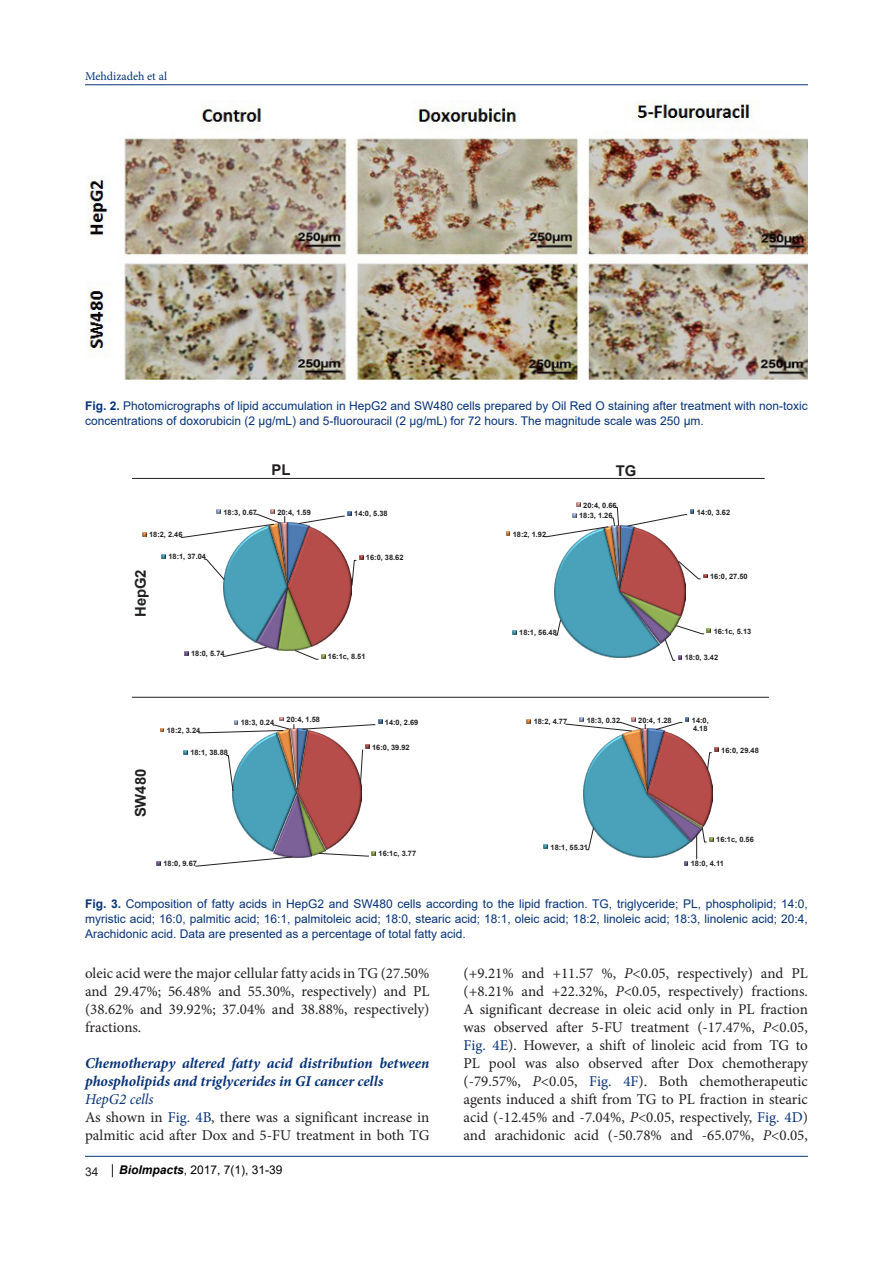
<style>
.page{position:relative;width:893px;height:1263px;background:#fff}
.page>*{position:absolute;margin:0;border:0;box-sizing:border-box;transform-origin:0 0}
.t1{font:15px/18px "Minion Pro";color:#231f20;text-align:justify}
.t2{font:italic 700 15px/18px "Minion Pro";letter-spacing:-.005em;color:#053278}
.t3{font:italic 15px "Minion Pro";letter-spacing:-.005em;color:#053278}
.t4{font:700 14.85px "Arial";color:#231f20}
.t5{font:12px/15px "Arial";color:#053278}
.t6{font:12px "Arial";color:#000}
.t7{font:12px "Minion Pro";color:#053278}
.t8{font:12px "Arial";color:#231f20}
.t9{font:700 7.5px/8.6px "Arial";color:#231f20}
.s1{font-weight:700}
.s2{color:#053278}
.s3{font-weight:700;font-style:italic}
.s4{color:#150000}
.s5{font-style:italic}
</style>
<div class="page">
<hr style="left:85px;top:84px;width:723px;height:1px;background:#053278">
<hr style="left:85px;top:1156px;width:723px;height:1px;background:#053278">
<svg style="left:112px;top:1164px;width:1px;height:13px"></svg>
<img style="left:86px;top:101px;width:722px;height:278px">
<hr style="left:132px;top:478px;width:633px;height:1px;background:#231f20">
<img style="left:660px;top:539px;width:26px;height:77px">
<img style="left:670px;top:591px;width:11px;height:34px">
<img style="left:660px;top:591px;width:10px;height:53px">
<img style="left:554px;top:527px;width:106px;height:130px">
<img style="left:612px;top:537px;width:5px;height:54px">
<img style="left:617px;top:526px;width:3px;height:65px">
<svg style="left:555px;top:619px;width:6px;height:16px"></svg>
<svg style="left:627px;top:510px;width:67px;height:16px"></svg>
<svg style="left:678px;top:561px;width:29px;height:18px"></svg>
<svg style="left:665px;top:625px;width:46px;height:36px"></svg>
<svg style="left:512px;top:630px;width:4px;height:4px"></svg>
<svg style="left:506px;top:532px;width:4px;height:4px"></svg>
<svg style="left:544px;top:503px;width:75px;height:34px"></svg>
<img style="left:288px;top:523px;width:21px;height:3px">
<img style="left:288px;top:526px;width:64px;height:120px">
<img style="left:278px;top:587px;width:33px;height:64px">
<img style="left:256px;top:642px;width:32px;height:8px">
<img style="left:224px;top:538px;width:64px;height:104px">
<img style="left:279px;top:538px;width:2px;height:49px">
<img style="left:281px;top:523px;width:7px;height:64px">
<svg style="left:223px;top:647px;width:44px;height:10px"></svg>
<svg style="left:204px;top:559px;width:21px;height:21px"></svg>
<svg style="left:298px;top:511px;width:53px;height:13px"></svg>
<svg style="left:352px;top:556px;width:11px;height:30px"></svg>
<svg style="left:294px;top:650px;width:31px;height:10px"></svg>
<svg style="left:184px;top:651px;width:4px;height:4px"></svg>
<svg style="left:162px;top:554px;width:4px;height:4px"></svg>
<svg style="left:142px;top:533px;width:4px;height:3px"></svg>
<svg style="left:180px;top:510px;width:105px;height:28px"></svg>
<img style="left:297px;top:729px;width:11px;height:63px">
<img style="left:298px;top:730px;width:63px;height:120px">
<img style="left:311px;top:794px;width:15px;height:61px">
<img style="left:273px;top:794px;width:38px;height:63px">
<img style="left:233px;top:733px;width:63px;height:119px">
<img style="left:290px;top:733px;width:1px;height:59px">
<img style="left:291px;top:729px;width:6px;height:63px">
<svg style="left:195px;top:856px;width:98px;height:10px"></svg>
<svg style="left:226px;top:755px;width:7px;height:36px"></svg>
<svg style="left:302px;top:720px;width:80px;height:9px"></svg>
<svg style="left:360px;top:745px;width:9px;height:39px"></svg>
<svg style="left:318px;top:851px;width:58px;height:5px"></svg>
<svg style="left:157px;top:861px;width:4px;height:4px"></svg>
<svg style="left:160px;top:728px;width:4px;height:4px"></svg>
<svg style="left:198px;top:717px;width:97px;height:16px"></svg>
<img style="left:623px;top:729px;width:41px;height:5px">
<img style="left:648px;top:731px;width:64px;height:96px">
<img style="left:702px;top:793px;width:1px;height:34px">
<img style="left:691px;top:793px;width:11px;height:48px">
<img style="left:583px;top:734px;width:108px;height:124px">
<img style="left:641px;top:731px;width:1px;height:62px">
<img style="left:642px;top:729px;width:6px;height:64px">
<svg style="left:586px;top:827px;width:8px;height:23px"></svg>
<svg style="left:656px;top:718px;width:33px;height:12px"></svg>
<svg style="left:707px;top:748px;width:11px;height:22px"></svg>
<svg style="left:696px;top:827px;width:17px;height:32px"></svg>
<svg style="left:684px;top:861px;width:4px;height:4px"></svg>
<svg style="left:544px;top:845px;width:4px;height:4px"></svg>
<svg style="left:527px;top:719px;width:4px;height:4px"></svg>
<svg style="left:565px;top:718px;width:81px;height:13px"></svg>
<hr style="left:132px;top:697px;width:636px;height:1px;background:#231f20">
<p class="t7" style="left:85px;top:68px;width:84px">Mehdizadeh et al</p>
<p class="t5" style="left:85px;top:398px;width:724px"><span class="s1">Fig. 2.</span> Photomicrographs of lipid accumulation in HepG2 and SW480 cells prepared by Oil Red O staining after treatment with non-toxic concentrations of doxorubicin (2 µg/mL) and 5-fluorouracil (2 µg/mL) for 72 hours. The magnitude scale was 250 µm.</p>
<p class="t4" style="left:271px;top:459px;width:20px">PL</p>
<p class="t4" style="left:616px;top:460px;width:22px">TG</p>
<p class="t9" style="left:149px;top:530px;width:35px">18:2, 2.46</p>
<p class="t9" style="left:168px;top:552px;width:39px">18:1, 37.04</p>
<p class="t9" style="left:224px;top:508px;width:35px">18:3, 0.67</p>
<p class="t9" style="left:277px;top:508px;width:35px">20:4, 1.59</p>
<p class="t9" style="left:354px;top:509px;width:35px">14:0, 5.38</p>
<p class="t9" style="left:366px;top:553px;width:39px">16:0, 38.62</p>
<p class="t9" style="left:513px;top:530px;width:35px">18:2, 1.92</p>
<p class="t9" style="left:583px;top:501px;width:35px">20:4, 0.66</p>
<p class="t9" style="left:579px;top:511px;width:35px">18:3, 1.26</p>
<p class="t9" style="left:697px;top:508px;width:35px">14:0, 3.62</p>
<p class="t4" style="left:130px;top:617px;width:49px;rotate:-90deg">HepG2</p>
<p class="t9" style="left:710px;top:572px;width:39px">16:0, 27.50</p>
<p class="t9" style="left:191px;top:649px;width:35px">18:0, 5.74</p>
<p class="t9" style="left:328px;top:652px;width:39px">16:1c, 8.51</p>
<p class="t9" style="left:519px;top:628px;width:39px">18:1, 56.48</p>
<p class="t9" style="left:714px;top:627px;width:39px">16:1c, 5.13</p>
<p class="t9" style="left:685px;top:653px;width:35px">18:0, 3.42</p>
<p class="t4" style="left:130px;top:817px;width:50px;rotate:-90deg">SW480</p>
<p class="t9" style="left:167px;top:726px;width:35px">18:2, 3.24</p>
<p class="t9" style="left:190px;top:749px;width:39px">18:1, 38.88</p>
<p class="t9" style="left:241px;top:719px;width:35px">18:3, 0.24</p>
<p class="t9" style="left:287px;top:715px;width:35px">20:4, 1.58</p>
<p class="t9" style="left:692px;top:716px;width:18px">14:0,<br>4.18</p>
<p class="t9" style="left:534px;top:717px;width:35px">18:2, 4.77</p>
<p class="t9" style="left:587px;top:716px;width:35px">18:3, 0.32</p>
<p class="t9" style="left:638px;top:716px;width:35px">20:4, 1.28</p>
<p class="t9" style="left:385px;top:718px;width:35px">14:0, 2.69</p>
<p class="t9" style="left:372px;top:743px;width:39px">16:0, 39.92</p>
<p class="t9" style="left:721px;top:746px;width:39px">16:0, 29.48</p>
<p class="t9" style="left:164px;top:859px;width:35px">18:0, 9.67</p>
<p class="t9" style="left:379px;top:849px;width:39px">16:1c, 3.77</p>
<p class="t9" style="left:550px;top:843px;width:39px">18:1, 55.31</p>
<p class="t9" style="left:716px;top:835px;width:39px">16:1c, 0.56</p>
<p class="t9" style="left:691px;top:859px;width:35px">18:0, 4.11</p>
<p class="t5" style="left:85px;top:896px;width:724px;text-align:justify"><span class="s1">Fig. 3.</span> Composition of fatty acids in HepG2 and SW480 cells according to the lipid fraction. TG, triglyceride; PL, phospholipid; 14:0, myristic acid; 16:0, palmitic acid; 16:1, palmitoleic acid; 18:0, stearic acid; 18:1, oleic acid; 18:2, linoleic acid; 18:3, linolenic acid; 20:4, Arachidonic acid. Data are presented as a percentage of total fatty acid.</p>
<p class="t1" style="left:85px;top:965px;width:346px">oleic acid were the major cellular fatty acids in TG (27.50% and 29.47%; 56.48% and 55.30%, respectively) and PL (38.62% and 39.92%; 37.04% and 38.88%, respectively) fractions.</p>
<p class="t2" style="left:85px;top:1054px;width:346px">Chemotherapy altered fatty acid distribution between phospholipids and triglycerides in GI cancer cells</p>
<p class="t3" style="left:85px;top:1089px;width:70px">HepG2 cells</p>
<p class="t1" style="left:85px;top:1109px;width:346px">As shown in <span class="s2">Fig. 4B</span>, there was a significant increase in palmitic acid after Dox and 5-FU treatment in both TG</p>
<p class="t8" style="left:85px;top:1163px;width:15px">34</p>
<p class="t6" style="left:119px;top:1162px;width:165px"><span class="s3">BioImpacts</span><span class="s4">,</span> 2017, 7(1), 31-39</p>
<p class="t1" style="left:463px;top:965px;width:346px">(+9.21% and +11.57 %, <span class="s5">P</span>&lt;0.05, respectively) and PL (+8.21% and +22.32%, <span class="s5">P</span>&lt;0.05, respectively) fractions.<br>A significant decrease in oleic acid only in PL fraction was observed after 5-FU treatment (-17.47%, <span class="s5">P</span>&lt;0.05, <span class="s2">Fig. 4E</span>). However, a shift of linoleic acid from TG to PL pool was also observed after Dox chemotherapy (-79.57%, <span class="s5">P</span>&lt;0.05, <span class="s2">Fig. 4F</span>). Both chemotherapeutic agents induced a shift from TG to PL fraction in stearic acid (-12.45% and -7.04%, <span class="s5">P</span>&lt;0.05, respectively, <span class="s2">Fig. 4D</span>) and arachidonic acid (-50.78% and -65.07%, <span class="s5">P</span>&lt;0.05,</p>
</div>
